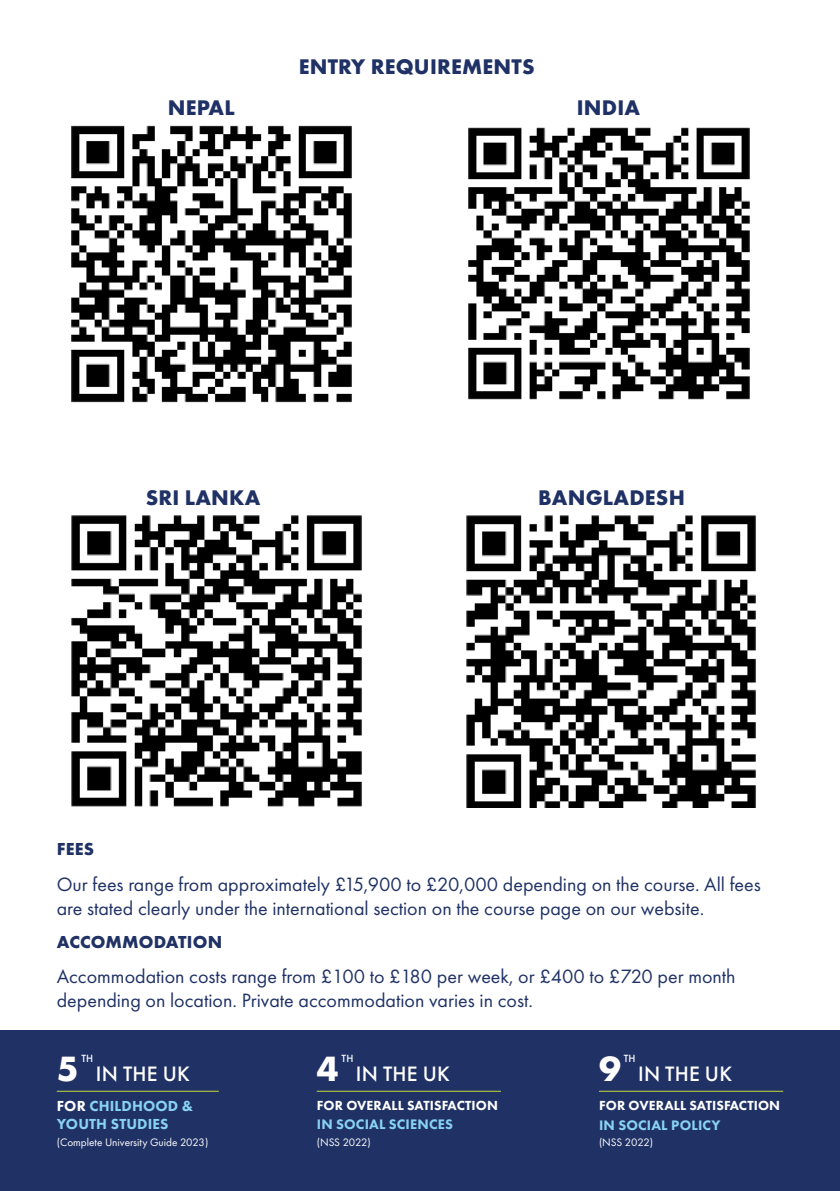
<style>
.page{position:relative;width:840px;height:1191px;background:#fff}
.page>*{position:absolute;margin:0;border:0;box-sizing:border-box;transform-origin:0 0}
.t1{font:700 36.4px "Futura PT";color:#fff}
.Heading{font:700 22px "Futura PT";letter-spacing:.01em;color:#203265}
.t2{font:500 21.6px "Futura PT";letter-spacing:.01em;color:#fff}
.Body{font:20px/24px "Futura PT";color:#203265}
.Sub_Heading{font:700 18px "Futura PT";letter-spacing:.01em;color:#203265}
.t3{font:800 15px/18.2px "Futura PT";letter-spacing:.01em;color:#88d3f4}
.t4{font:800 14.2px "Futura PT";letter-spacing:.01em;color:#88d3f4}
.t5{font:800 13.6px "Futura PT";letter-spacing:.01em;color:#fff}
.t6{font:11.2px "Futura PT";color:#fff}
.t7{font:500 10.8px "Futura PT";color:#fff}
.s1{color:#fff}
</style>
<div class="page">
<div style="left:0;top:1030px;width:839px;height:161px;background:#203265"></div>
<hr style="left:57px;top:1090px;width:162px;height:1px;background:#c4d83a">
<hr style="left:316px;top:1090px;width:184px;height:1px;background:#c4d83a">
<hr style="left:598px;top:1090px;width:184px;height:1px;background:#c4d83a">
<img style="left:71px;top:125px;width:281px;height:278px">
<img style="left:71px;top:515px;width:291px;height:292px">
<img style="left:468px;top:127px;width:282px;height:273px">
<img style="left:466px;top:515px;width:290px;height:292px">
<p class="Heading" style="left:298px;top:52px;width:237px">ENTRY REQUIREMENTS</p>
<p class="Heading" style="left:168px;top:94px;width:68px">NEPAL</p>
<p class="Heading" style="left:576px;top:94px;width:65px">INDIA</p>
<p class="Heading" style="left:146px;top:483px;width:116px">SRI LANKA</p>
<p class="Heading" style="left:537px;top:483px;width:148px">BANGLADESH</p>
<p class="Sub_Heading" style="left:57px;top:837px;width:39px">FEES</p>
<p class="Body" style="left:57px;top:872px;width:705px">Our fees range from approximately £15,900 to £20,000 depending on the course. All fees are stated clearly under the international section on the course page on our website.</p>
<p class="Sub_Heading" style="left:57px;top:930px;width:167px">ACCOMMODATION</p>
<p class="Body" style="left:57px;top:964px;width:680px">Accommodation costs range from £100 to £180 per week, or £400 to £720 per month depending on location. Private accommodation varies in cost.</p>
<p class="t7" style="left:82px;top:1051px;width:13px">TH</p>
<p class="t3" style="left:57px;top:1096px;width:138px"><span class="s1">FOR</span> CHILDHOOD &amp;<br>YOUTH STUDIES</p>
<p class="t6" style="left:57px;top:1135px;width:153px">(Complete University Guide 2023)</p>
<p class="t1" style="left:57px;top:1045px;width:23px">5</p>
<p class="t2" style="left:96px;top:1061px;width:95px">IN THE UK</p>
<p class="t7" style="left:341px;top:1051px;width:13px">TH</p>
<p class="t5" style="left:317px;top:1097px;width:182px">FOR OVERALL SATISFACTION</p>
<p class="t4" style="left:317px;top:1115px;width:137px">IN SOCIAL SCIENCES</p>
<p class="t6" style="left:316px;top:1135px;width:56px">(NSS 2022)</p>
<p class="t1" style="left:316px;top:1045px;width:23px">4</p>
<p class="t2" style="left:356px;top:1061px;width:95px">IN THE UK</p>
<p class="t7" style="left:623px;top:1051px;width:13px">TH</p>
<p class="t5" style="left:598px;top:1097px;width:182px">FOR OVERALL SATISFACTION</p>
<p class="t4" style="left:598px;top:1116px;width:123px">IN SOCIAL POLICY</p>
<p class="t6" style="left:598px;top:1135px;width:56px">(NSS 2022)</p>
<p class="t1" style="left:598px;top:1045px;width:23px">9</p>
<p class="t2" style="left:637px;top:1061px;width:95px">IN THE UK</p>
</div>
